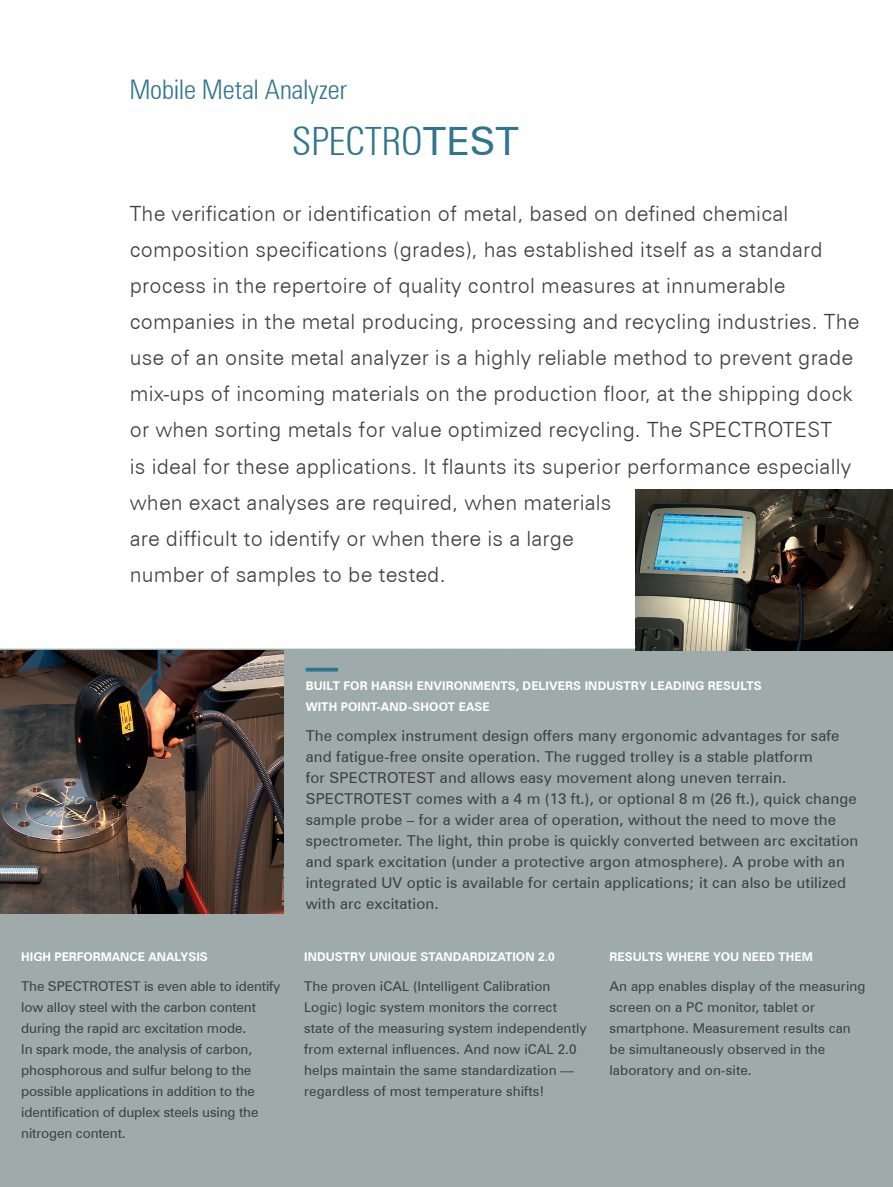
<style>
.page{position:relative;width:893px;height:1187px;background:#fff}
.page>*{position:absolute;margin:0;border:0;box-sizing:border-box;transform-origin:0 0}
.t1{font:300 condensed 39px "Zurich BT";color:#30758e}
.t2{font:300 condensed 27px "Zurich BT";color:#30758e}
.t3{font:300 21px/36px "Zurich BT";letter-spacing:.01em;color:#3e3e3f}
.t4{font:15px/21px "Zurich BT";letter-spacing:.01em;color:#3e3e3f}
.t5{font:13.5px/21px "Zurich BT";letter-spacing:.005em;color:#3e3e3f}
.t6{font:700 12px/21px "Zurich BT";letter-spacing:.005em;color:#fff}
.s1{font-weight:400;font-stretch:normal}
</style>
<div class="page">
<div style="left:0;top:648px;width:893px;height:538px;background:#9faaab"></div>
<svg style="left:306px;top:667px;width:32px;height:4px"></svg>
<img style="left:635px;top:489px;width:258px;height:161px">
<img style="left:0;top:650px;width:283px;height:262px">
<p class="t2" style="left:130px;top:73px;width:219px">Mobile Metal Analyzer</p>
<h1 class="t1" style="left:292px;top:117px;width:229px">SPECTRO<span class="s1">TEST</span></h1>
<p class="t3" style="left:130px;top:196px;width:731px">The verification or identification of metal, based on defined chemical composition specifications (grades), has established itself as a standard process in the repertoire of quality control measures at innumerable companies in the metal producing, processing and recycling industries. The use of an onsite metal analyzer is a highly reliable method to prevent grade mix-ups of incoming materials on the production floor, at the shipping dock or when sorting metals for value optimized recycling. The SPECTROTEST<br>is ideal for these applications. It flaunts its superior performance especially when exact analyses are required, when materials<br>are difficult to identify or when there is a large<br>number of samples to be tested.</p>
<p class="t6" style="left:21px;top:946px;width:188px">HIGH PERFORMANCE ANALYSIS</p>
<p class="t5" style="left:21px;top:975px;width:261px">The SPECTROTEST is even able to identify low alloy steel with the carbon content during the rapid arc excitation mode.<br>In spark mode, the analysis of carbon, phosphorous and sulfur belong to the possible applications in addition to the identification of duplex steels using the nitrogen content.</p>
<p class="t6" style="left:306px;top:675px;width:458px">BUILT FOR HARSH ENVIRONMENTS, DELIVERS INDUSTRY LEADING RESULTS<br>WITH POINT-AND-SHOOT EASE</p>
<p class="t4" style="left:306px;top:724px;width:554px">The complex instrument design offers many ergonomic advantages for safe and fatigue-free onsite operation. The rugged trolley is a stable platform<br>for SPECTROTEST and allows easy movement along uneven terrain.<br>SPECTROTEST comes with a 4 m (13 ft.), or optional 8 m (26 ft.), quick change sample probe – for a wider area of operation, without the need to move the spectrometer. The light, thin probe is quickly converted between arc excitation and spark excitation (under a protective argon atmosphere). A probe with an integrated UV optic is available for certain applications; it can also be utilized with arc excitation.</p>
<p class="t6" style="left:304px;top:946px;width:252px">INDUSTRY UNIQUE STANDARDIZATION 2.0</p>
<p class="t5" style="left:304px;top:975px;width:284px">The proven iCAL (Intelligent Calibration Logic) logic system monitors the correct state of the measuring system independently from external influences. And now iCAL 2.0 helps maintain the same standardization — regardless of most temperature shifts!</p>
<p class="t6" style="left:609px;top:946px;width:205px">RESULTS WHERE YOU NEED THEM</p>
<p class="t5" style="left:609px;top:975px;width:257px">An app enables display of the measuring screen on a PC monitor, tablet or smartphone. Measurement results can be simultaneously observed in the laboratory and on-site.</p>
</div>
